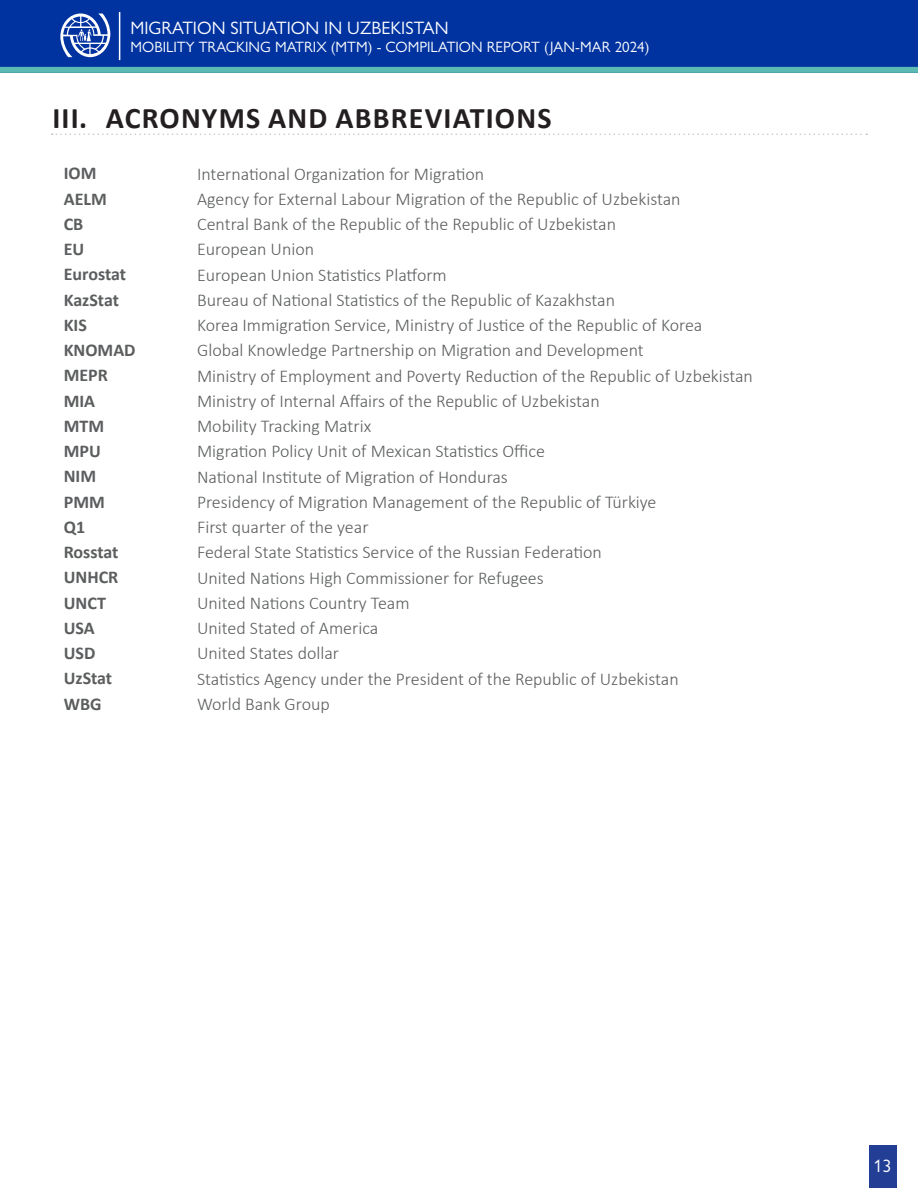
<style>
.page{position:relative;width:918px;height:1188px;background:#fff}
.page>*{position:absolute;margin:0;border:0;box-sizing:border-box;transform-origin:0 0}
.t1{font:700 30px "Calibri";letter-spacing:.04em;color:#231f20}
.Paragraph_Style_1{font:300 18px "Calibri";color:#5b5d5e}
.Paragraph_Style_1-2{font:700 18px "Calibri";color:#5b5d5e}
.t2{font:18px "Gill Sans Nova";color:#fff}
.t3{font:15px "Gill Sans Nova";color:#fff}
</style>
<div class="page">
<div style="left:0;top:0;width:918px;height:72px;background:#0033a0"></div>
<div style="left:0;top:67px;width:918px;height:6px;background:#5cb8b2"></div>
<hr style="left:119px;top:12px;width:1px;height:48px;background:#fff">
<div style="left:869px;top:1145px;width:27px;height:42px;background:#233e95"></div>
<svg style="left:60px;top:13px;width:50px;height:44px"></svg>
<svg style="left:52px;top:133px;width:815px;height:2px"></svg>
<p class="t2" style="left:130px;top:17px;width:320px">MIGRATION SITUATION IN UZBEKISTAN</p>
<p class="t3" style="left:130px;top:38px;width:520px">MOBILITY TRACKING MATRIX (MTM) - COMPILATION REPORT (JAN-MAR 2024)</p>
<p class="t1" style="left:52px;top:96px;width:501px">III. ACRONYMS AND ABBREVIATIONS</p>
<p class="Paragraph_Style_1-2" style="left:64px;top:161px;width:34px">IOM</p>
<p class="Paragraph_Style_1-2" style="left:64px;top:186px;width:45px">AELM</p>
<p class="Paragraph_Style_1-2" style="left:64px;top:211px;width:21px">CB</p>
<p class="Paragraph_Style_1-2" style="left:64px;top:236px;width:22px">EU</p>
<p class="Paragraph_Style_1-2" style="left:64px;top:262px;width:64px">Eurostat</p>
<p class="Paragraph_Style_1-2" style="left:64px;top:287px;width:57px">KazStat</p>
<p class="Paragraph_Style_1-2" style="left:64px;top:312px;width:25px">KIS</p>
<p class="Paragraph_Style_1-2" style="left:64px;top:337px;width:73px">KNOMAD</p>
<p class="Paragraph_Style_1-2" style="left:64px;top:363px;width:46px">MEPR</p>
<p class="Paragraph_Style_1-2" style="left:64px;top:388px;width:33px">MIA</p>
<p class="Paragraph_Style_1-2" style="left:64px;top:413px;width:42px">MTM</p>
<p class="Paragraph_Style_1-2" style="left:64px;top:438px;width:39px">MPU</p>
<p class="Paragraph_Style_1-2" style="left:64px;top:464px;width:34px">NIM</p>
<p class="Paragraph_Style_1-2" style="left:64px;top:489px;width:43px">PMM</p>
<p class="Paragraph_Style_1-2" style="left:64px;top:514px;width:23px">Q1</p>
<p class="Paragraph_Style_1-2" style="left:64px;top:539px;width:56px">Rosstat</p>
<p class="Paragraph_Style_1-2" style="left:64px;top:565px;width:56px">UNHCR</p>
<p class="Paragraph_Style_1-2" style="left:64px;top:590px;width:44px">UNCT</p>
<p class="Paragraph_Style_1-2" style="left:64px;top:615px;width:32px">USA</p>
<p class="Paragraph_Style_1-2" style="left:64px;top:640px;width:33px">USD</p>
<p class="Paragraph_Style_1-2" style="left:64px;top:666px;width:50px">UzStat</p>
<p class="Paragraph_Style_1-2" style="left:64px;top:691px;width:39px">WBG</p>
<p class="Paragraph_Style_1" style="left:197px;top:162px;width:289px">International Organization for Migration</p>
<p class="Paragraph_Style_1" style="left:197px;top:188px;width:485px">Agency for External Labour Migration of the Republic of Uzbekistan</p>
<p class="Paragraph_Style_1" style="left:197px;top:213px;width:421px">Central Bank of the Republic of the Republic of Uzbekistan</p>
<p class="Paragraph_Style_1" style="left:197px;top:238px;width:119px">European Union</p>
<p class="Paragraph_Style_1" style="left:197px;top:263px;width:251px">European Union Statistics Platform</p>
<p class="Paragraph_Style_1" style="left:197px;top:289px;width:420px">Bureau of National Statistics of the Republic of Kazakhstan</p>
<p class="Paragraph_Style_1" style="left:197px;top:314px;width:507px">Korea Immigration Service, Ministry of Justice of the Republic of Korea</p>
<p class="Paragraph_Style_1" style="left:197px;top:339px;width:448px">Global Knowledge Partnership on Migration and Development</p>
<p class="Paragraph_Style_1" style="left:197px;top:364px;width:557px">Ministry of Employment and Poverty Reduction of the Republic of Uzbekistan</p>
<p class="Paragraph_Style_1" style="left:197px;top:390px;width:404px">Ministry of Internal Affairs of the Republic of Uzbekistan</p>
<p class="Paragraph_Style_1" style="left:197px;top:415px;width:176px">Mobility Tracking Matrix</p>
<p class="Paragraph_Style_1" style="left:197px;top:440px;width:349px">Migration Policy Unit of Mexican Statistics Office</p>
<p class="Paragraph_Style_1" style="left:197px;top:465px;width:312px">National Institute of Migration of Honduras</p>
<p class="Paragraph_Style_1" style="left:197px;top:491px;width:461px">Presidency of Migration Management of the Republic of Türkiye</p>
<p class="Paragraph_Style_1" style="left:197px;top:516px;width:173px">First quarter of the year</p>
<p class="Paragraph_Style_1" style="left:197px;top:541px;width:406px">Federal State Statistics Service of the Russian Federation</p>
<p class="Paragraph_Style_1" style="left:197px;top:566px;width:348px">United Nations High Commissioner for Refugees</p>
<p class="Paragraph_Style_1" style="left:197px;top:592px;width:214px">United Nations Country Team</p>
<p class="Paragraph_Style_1" style="left:197px;top:617px;width:183px">United Stated of America</p>
<p class="Paragraph_Style_1" style="left:197px;top:642px;width:143px">United States dollar</p>
<p class="Paragraph_Style_1" style="left:197px;top:667px;width:483px">Statistics Agency under the President of the Republic of Uzbekistan</p>
<p class="Paragraph_Style_1" style="left:197px;top:693px;width:134px">World Bank Group</p>
<p class="t2" style="left:874px;top:1155px;width:19px">13</p>
</div>
